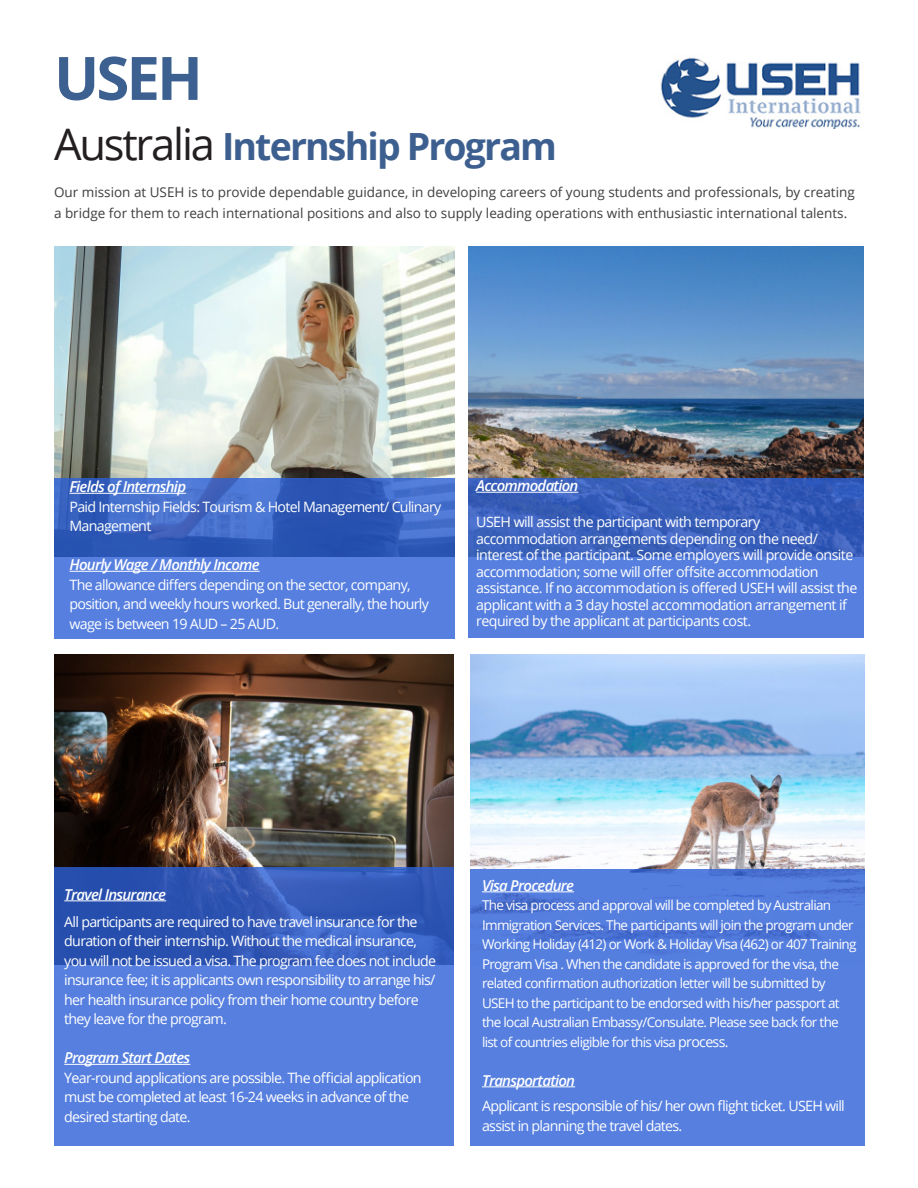
<style>
.page{position:relative;width:918px;height:1188px;background:#fff}
.page>*{position:absolute;margin:0;border:0;box-sizing:border-box;transform-origin:0 0}
.heading_1{font:700 60px "Open Sans";color:#3c608f}
.heading_1-2{font:700 37.5px "Open Sans";letter-spacing:-.05em;color:#3d5f8f}
.t1{font:italic 600 15px "Open Sans";letter-spacing:-.05em;color:#fff}
.t2{font:14.25px/19.5px "Open Sans";letter-spacing:-.05em;color:#fff}
.t3{font:13.5px/19.5px "Open Sans";letter-spacing:-.05em;color:#fff}
.BODY_TEXT{font:13.5px/21px "Open Sans";color:#3e3e3f}
.s1{font-weight:400;font-size:43.5px;color:#231f20}
.s2{font-size:14.25px}
</style>
<div class="page">
<img style="left:54px;top:246px;width:401px;height:232px">
<img style="left:54px;top:655px;width:399px;height:213px">
<img style="left:469px;top:246px;width:395px;height:232px">
<img style="left:470px;top:655px;width:395px;height:215px">
<svg style="left:54px;top:478px;width:401px;height:160px;background:#4770cf"></svg>
<svg style="left:469px;top:478px;width:395px;height:160px;background:#476fcd"></svg>
<svg style="left:54px;top:868px;width:399px;height:278px;background:#4971d1"></svg>
<div style="left:470px;top:870px;width:395px;height:276px;background:#567fdf"></div>
<img style="left:660px;top:54px;width:201px;height:75px">
<hr style="left:69px;top:493px;width:117px;height:1px;background:#fff">
<hr style="left:69px;top:571px;width:191px;height:1px;background:#fff">
<hr style="left:476px;top:492px;width:102px;height:1px;background:#fff">
<hr style="left:64px;top:900px;width:102px;height:1px;background:#fff">
<hr style="left:64px;top:1064px;width:126px;height:1px;background:#fff">
<hr style="left:482px;top:891px;width:92px;height:1px;background:#fff">
<hr style="left:482px;top:1086px;width:93px;height:1px;background:#fff">
<p class="heading_1" style="left:54px;top:36px;width:150px">USEH</p>
<p class="heading_1-2" style="left:54px;top:120px;width:504px"><span class="s1">Australia</span> Internship Program</p>
<p class="BODY_TEXT" style="left:54px;top:182px;width:802px">Our mission at USEH is to provide dependable guidance, in developing careers of young students and professionals, by creating a bridge for them to reach international positions and also to supply leading operations with enthusiastic international talents.</p>
<p class="t1" style="left:69px;top:476px;width:118px">Fields of Internship</p>
<p class="t2" style="left:69px;top:496px;width:373px">Paid Internship Fields: Tourism &amp; Hotel Management/ Culinary<br>Management</p>
<p class="t1" style="left:69px;top:554px;width:192px">Hourly Wage / Monthly Income</p>
<p class="t2" style="left:69px;top:574px;width:361px">The allowance differs depending on the sector, company, position, and weekly hours worked. But generally, the hourly wage is between 19 AUD – 25 AUD.</p>
<p class="t1" style="left:476px;top:475px;width:104px">Accommodation</p>
<p class="t2" style="left:476px;top:513px;width:383px;line-height:16.5px">USEH will assist the participant with temporary accommodation arrangements depending on the need/ interest of the participant. Some employers will provide onsite accommodation; some will offer offsite accommodation assistance. If no accommodation is offered USEH will assist the applicant with a 3 day hostel accommodation arrangement if required by the applicant at participants cost.</p>
<p class="t1" style="left:64px;top:884px;width:103px">Travel Insurance</p>
<p class="t2" style="left:64px;top:911px;width:373px">All participants are required to have travel insurance for the duration of their internship. Without the medical insurance, you will not be issued a visa. The program fee does not include insurance fee; it is applicants own responsibility to arrange his/ her health insurance policy from their home country before they leave for the program.</p>
<p class="t1" style="left:64px;top:1048px;width:127px">Program Start Dates</p>
<p class="t2" style="left:64px;top:1067px;width:359px">Year-round applications are possible. The official application must be completed at least 16-24 weeks in advance of the desired starting date.</p>
<p class="t1" style="left:482px;top:875px;width:94px">Visa Procedure</p>
<p class="t3" style="left:482px;top:895px;width:376px">The visa process and approval will be completed by Australian Immigration Services. The participants will join the program under Working Holiday (412) or Work &amp; Holiday Visa (462) or 407 Training Program Visa . When the candidate is approved for the visa, the related confirmation authorization letter will be submitted by USEH to the participant to be endorsed with his/her passport at the local Australian Embassy/Consulate. Please see back for the list of countries eligible for this visa <span class="s2">process.</span></p>
<p class="t1" style="left:482px;top:1070px;width:95px">Transportation</p>
<p class="t2" style="left:482px;top:1096px;width:364px">Applicant is responsible of his/ her own flight ticket. USEH will assist in planning the travel dates.</p>
</div>
